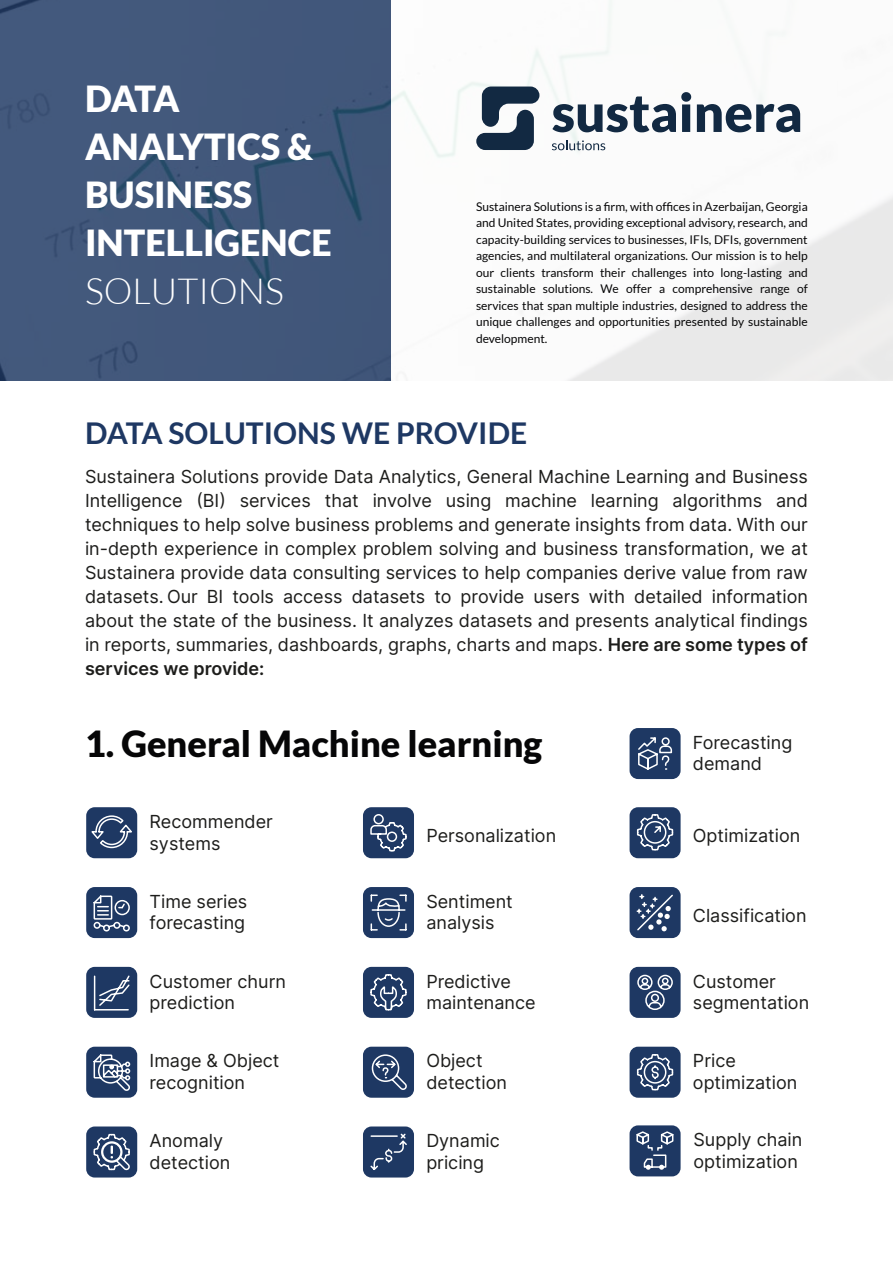
<style>
.page{position:relative;width:893px;height:1263px;background:#fff}
.page>*{position:absolute;margin:0;border:0;box-sizing:border-box;transform-origin:0 0}
.t1{font:900 36px/48px "Lato";color:#fff}
.t2{font:900 36px "Lato";color:#060607}
.t3{font:300 36px "Lato";color:#fff}
.t4{font:700 30px "Lato";color:#1e3863}
.t5{font:18px/21.6px "Inter";color:#1d1d1b}
.t6{font:12px/16.5px "Lato";color:#060607;text-align:justify}
.s1{font-weight:600}
</style>
<div class="page">
<div style="left:0;top:0;width:391px;height:381px;background:#42587b"></div>
<div style="left:391px;top:0;width:502px;height:381px;background:linear-gradient(to right,#fdfdfd,#f3f3f3)"></div>
<div style="left:86px;top:807px;width:51px;height:51px;background:#1e3863;border-radius:9px"></div>
<div style="left:86px;top:887px;width:51px;height:51px;background:#1e3863;border-radius:9px"></div>
<div style="left:86px;top:967px;width:51px;height:51px;background:#1e3863;border-radius:9px"></div>
<div style="left:86px;top:1047px;width:51px;height:51px;background:#1e3863;border-radius:9px"></div>
<div style="left:86px;top:1126px;width:51px;height:51px;background:#1e3863;border-radius:9px"></div>
<div style="left:363px;top:807px;width:51px;height:51px;background:#1e3863;border-radius:9px"></div>
<div style="left:363px;top:887px;width:51px;height:51px;background:#1e3863;border-radius:9px"></div>
<div style="left:363px;top:967px;width:51px;height:51px;background:#1e3863;border-radius:9px"></div>
<div style="left:363px;top:1047px;width:51px;height:51px;background:#1e3863;border-radius:9px"></div>
<div style="left:630px;top:807px;width:51px;height:51px;background:#1e3863;border-radius:9px"></div>
<div style="left:630px;top:887px;width:51px;height:51px;background:#1e3863;border-radius:9px"></div>
<div style="left:630px;top:967px;width:51px;height:51px;background:#1e3863;border-radius:9px"></div>
<div style="left:630px;top:1047px;width:51px;height:51px;background:#1e3863;border-radius:9px"></div>
<div style="left:630px;top:1125px;width:51px;height:51px;background:#1e3863;border-radius:9px"></div>
<div style="left:630px;top:728px;width:51px;height:51px;background:#1e3863;border-radius:9px"></div>
<div style="left:363px;top:1126px;width:51px;height:51px;background:#1e3863;border-radius:9px"></div>
<svg style="left:476px;top:87px;width:63px;height:63px"></svg>
<svg style="left:552px;top:92px;width:139px;height:40px"></svg>
<svg style="left:697px;top:104px;width:103px;height:28px"></svg>
<svg style="left:552px;top:140px;width:53px;height:10px"></svg>
<svg style="left:91px;top:815px;width:41px;height:34px"></svg>
<svg style="left:93px;top:895px;width:37px;height:37px"></svg>
<svg style="left:93px;top:975px;width:37px;height:36px"></svg>
<svg style="left:93px;top:1054px;width:38px;height:37px"></svg>
<svg style="left:93px;top:1133px;width:37px;height:38px"></svg>
<svg style="left:370px;top:814px;width:37px;height:38px"></svg>
<svg style="left:370px;top:894px;width:37px;height:37px"></svg>
<svg style="left:370px;top:974px;width:37px;height:37px"></svg>
<svg style="left:371px;top:1054px;width:36px;height:36px"></svg>
<svg style="left:370px;top:1133px;width:37px;height:37px"></svg>
<svg style="left:638px;top:737px;width:35px;height:33px"></svg>
<svg style="left:636px;top:814px;width:38px;height:37px"></svg>
<svg style="left:636px;top:1054px;width:38px;height:37px"></svg>
<svg style="left:637px;top:974px;width:36px;height:36px"></svg>
<svg style="left:636px;top:1131px;width:38px;height:39px"></svg>
<svg style="left:636px;top:894px;width:37px;height:38px"></svg>
<h1 class="t1" style="left:85px;top:74px;width:248px">DATA<br>ANALYTICS &amp;<br>BUSINESS<br>INTELLIGENCE</h1>
<h1 class="t3" style="left:85px;top:272px;width:200px">SOLUTIONS</h1>
<p class="t6" style="left:476px;top:198px;width:333px">Sustainera Solutions is a firm, with offices in Azerbaijan, Georgia and United States, providing exceptional advisory, research, and capacity-building services to businesses, IFIs, DFIs, government agencies, and multilateral organizations. Our mission is to help our clients transform their challenges into long-lasting and sustainable solutions. We offer a comprehensive range of services that span multiple industries, designed to address the unique challenges and opportunities presented by sustainable development.</p>
<h2 class="t4" style="left:85px;top:416px;width:444px">DATA SOLUTIONS WE PROVIDE</h2>
<p class="t5" style="left:85px;top:464px;width:724px;line-height:24px;text-align:justify">Sustainera Solutions provide Data Analytics, General Machine Learning and Business Intelligence (BI) services that involve using machine learning algorithms and techniques to help solve business problems and generate insights from data. With our in-depth experience in complex problem solving and business transformation, we at Sustainera provide data consulting services to help companies derive value from raw datasets. Our BI tools access datasets to provide users with detailed information about the state of the business. It analyzes datasets and presents analytical findings in reports, summaries, dashboards, graphs, charts and maps. <span class="s1">Here are some types of services we provide:</span></p>
<h1 class="t2" style="left:85px;top:723px;width:459px">1. General Machine learning</h1>
<p class="t5" style="left:150px;top:810px;width:125px">Recommender systems</p>
<p class="t5" style="left:426px;top:824px;width:131px">Personalization</p>
<p class="t5" style="left:150px;top:890px;width:99px">Time series forecasting</p>
<p class="t5" style="left:426px;top:890px;width:88px">Sentiment analysis</p>
<p class="t5" style="left:150px;top:970px;width:138px">Customer churn prediction</p>
<p class="t5" style="left:426px;top:970px;width:111px">Predictive maintenance</p>
<p class="t5" style="left:150px;top:1050px;width:131px">Image &amp; Object recognition</p>
<p class="t5" style="left:426px;top:1050px;width:82px">Object detection</p>
<p class="t5" style="left:693px;top:731px;width:101px">Forecasting demand</p>
<p class="t5" style="left:693px;top:824px;width:109px">Optimization</p>
<p class="t5" style="left:693px;top:904px;width:115px">Classification</p>
<p class="t5" style="left:693px;top:970px;width:118px">Customer segmentation</p>
<p class="t5" style="left:693px;top:1050px;width:106px">Price optimization</p>
<p class="t5" style="left:150px;top:1129px;width:82px">Anomaly detection</p>
<p class="t5" style="left:426px;top:1129px;width:75px">Dynamic pricing</p>
<p class="t5" style="left:693px;top:1128px;width:110px">Supply chain optimization</p>
</div>
